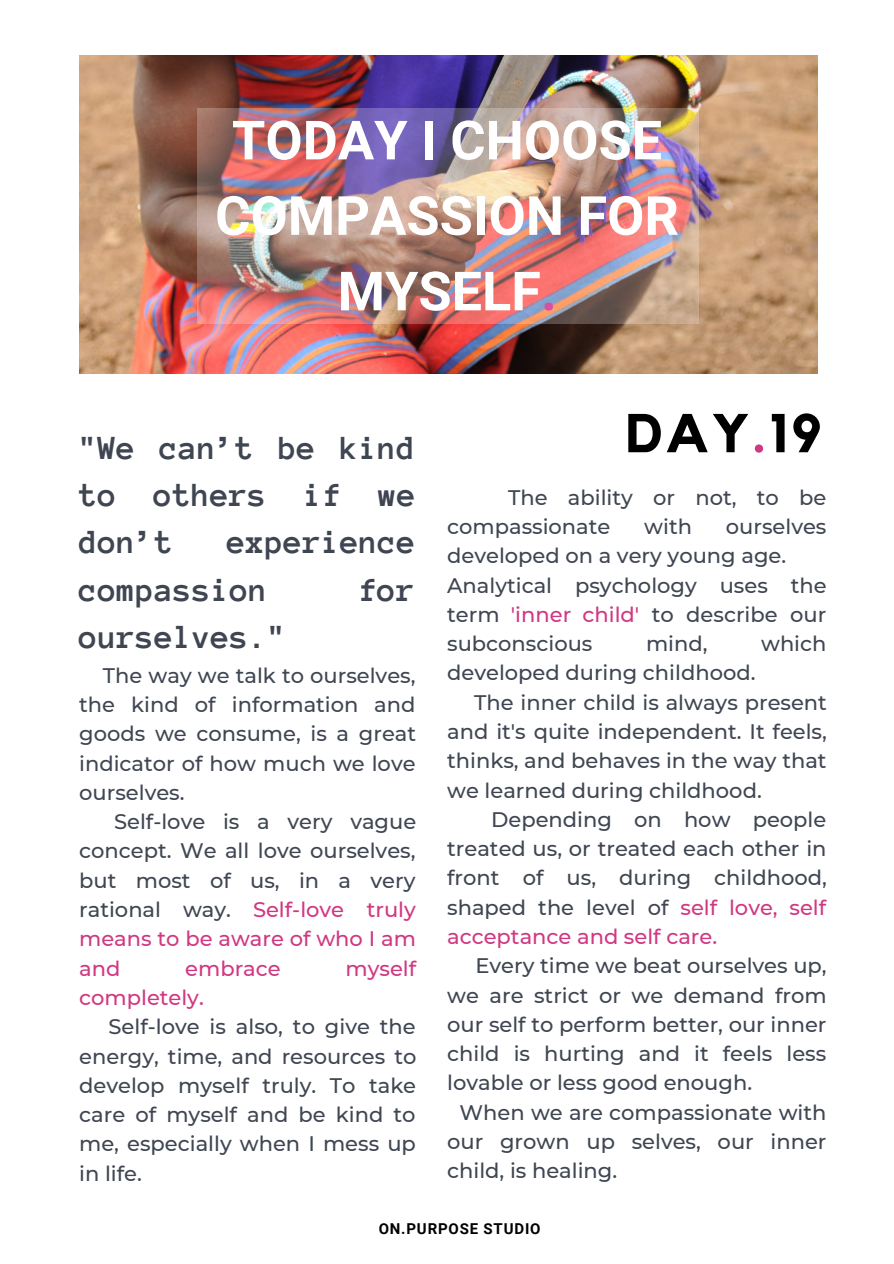
<style>
.page{position:relative;width:894px;height:1264px;background:#fff}
.page>*{position:absolute;margin:0;border:0;box-sizing:border-box;transform-origin:0 0}
.t1{font:700 54px/75.4px "Roboto";color:#fff;text-align:center}
.t2{font:700 54px "Kollektif";color:#000}
.t3{font:700 34.5px/47.2px "Anonymous Pro";color:#3f4652;text-align:justify}
.t4{font:500 21px/29.2px "Montserrat";color:#3f4652;text-align:justify}
.t5{font:500 21px "Montserrat";color:#d13882}
.t6{font:700 15px "Roboto";letter-spacing:.055em;color:#000}
.s1{color:#cd1885}
.s2{color:#d13882}
</style>
<div class="page">
<img style="left:79px;top:56px;width:738px;height:317px">
<img style="left:197px;top:108px;width:501px;height:215px">
<p class="t1" style="left:215px;top:103px;width:465px">TODAY I CHOOSE<br>COMPASSION FOR<br>MYSELF<span class="s1">.</span></p>
<p class="t3" style="left:79px;top:424px;width:338px">"We can’t be kind to others if we don’t</p>
<p class="t3" style="left:79px;top:518px;width:338px;text-indent:148px">experience compassion</p>
<p class="t3" style="left:359px;top:566px;width:58px">for</p>
<p class="t3" style="left:79px;top:613px;width:209px">ourselves."</p>
<p class="t4" style="left:79px;top:660px;width:338px;text-indent:24px">The way we talk to ourselves, the kind of information and goods we consume, is a great indicator of how much we love ourselves.</p>
<p class="t4" style="left:79px;top:807px;width:338px;text-indent:35px">Self-love is a very vague concept. We all love ourselves, but most of us, in a very rational way. <span class="s2">Self-love truly means to be aware of who I am and</span></p>
<p class="t5" style="left:185px;top:955px;width:97px">embrace</p>
<p class="t5" style="left:345px;top:955px;width:72px">myself</p>
<p class="t5" style="left:79px;top:984px;width:126px">completely.</p>
<p class="t4" style="left:79px;top:1012px;width:338px;text-indent:29px">Self-love is also, to give the energy, time, and resources to develop myself truly. To take care of myself and be kind to me, especially when I mess up in life.</p>
<p class="t2" style="left:625px;top:408px;width:198px">DAY<span class="s2">.</span>19</p>
<p class="t4" style="left:447px;top:482px;width:380px;text-indent:61px">The ability or not, to be compassionate</p>
<p class="t4" style="left:644px;top:512px;width:49px">with</p>
<p class="t4" style="left:447px;top:512px;width:380px;text-indent:278px">ourselves developed on a very young age.</p>
<p class="t4" style="left:447px;top:570px;width:381px">Analytical psychology uses the term <span class="s2">'inner child'</span> to describe our subconscious</p>
<p class="t4" style="left:646px;top:629px;width:63px">mind,</p>
<p class="t4" style="left:760px;top:629px;width:67px">which</p>
<p class="t4" style="left:447px;top:658px;width:310px">developed during childhood.</p>
<p class="t4" style="left:447px;top:687px;width:381px;text-indent:27px">The inner child is always present and it's quite independent. It feels, thinks, and behaves in the way that we learned during childhood.</p>
<p class="t4" style="left:447px;top:804px;width:381px;text-indent:44px">Depending on how people treated us, or treated each other in front of us, during childhood, shaped the level of <span class="s2">self love, self acceptance and self care.</span></p>
<p class="t4" style="left:447px;top:951px;width:381px;text-indent:28px">Every time we beat ourselves up, we are strict or we demand from our self to perform better, our inner child is hurting and it feels less lovable or less good enough.</p>
<p class="t4" style="left:447px;top:1097px;width:381px;text-indent:12px">When we are compassionate with our grown up selves, our inner child, is healing.</p>
<p class="t6" style="left:378px;top:1220px;width:163px">ON.PURPOSE STUDIO</p>
</div>
